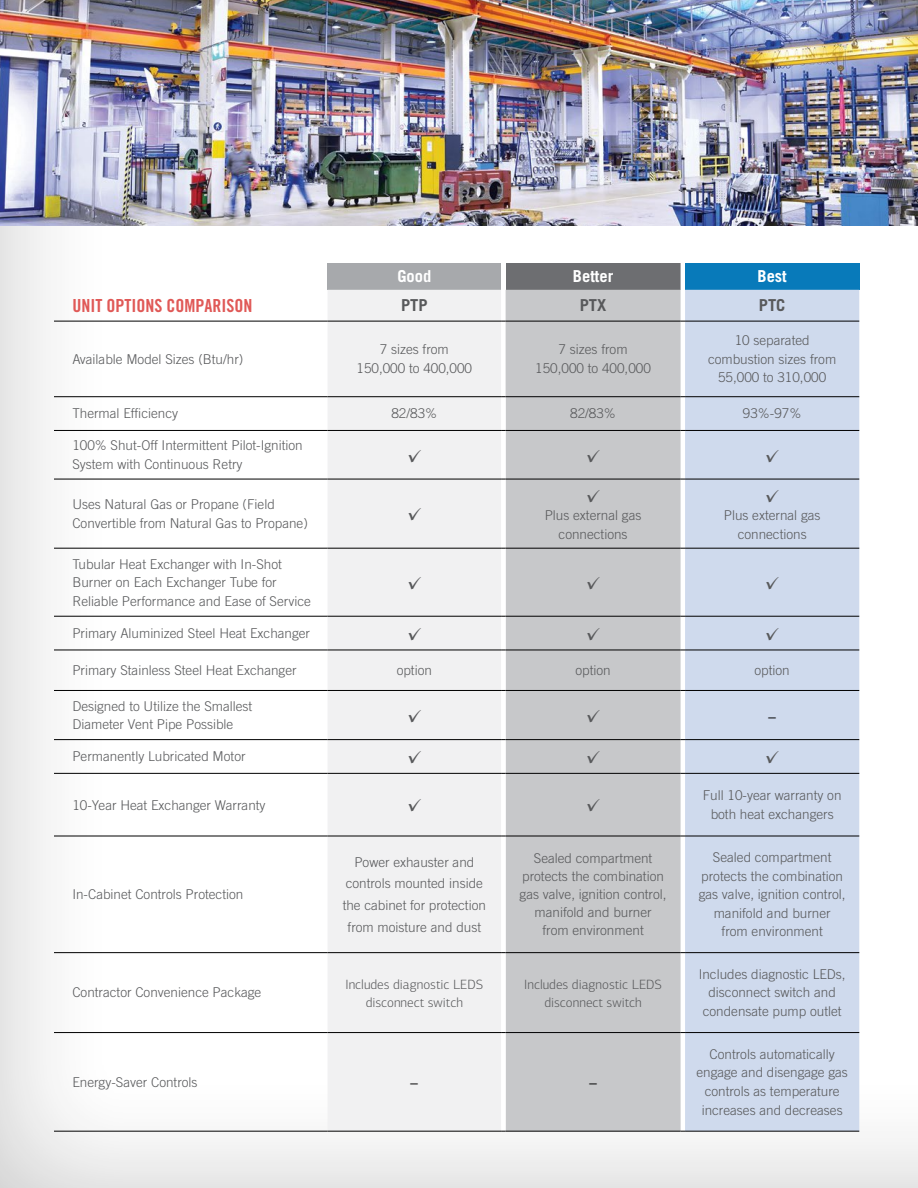
<style>
.page{position:relative;width:918px;height:1188px;background:#fff}
.page>*{position:absolute;margin:0;border:0;box-sizing:border-box;transform-origin:0 0}
.t1{font:18px "Trade Gothic LT Std Bd Cn 20";color:#e05957}
.t2{font:italic 900 18px "PF Centro Sans Pro";color:#58595b}
.t3{font:18px "Minion Pro";color:#000}
.t4{font:700 16.5px "Trade Gothic LT Std";color:#fff}
.t5{font:700 16.5px "Trade Gothic LT Std";color:#58595b}
.t6{font:300 13.5px/18.6px "Trade Gothic LT Std";color:#58595b;text-align:center}
.t7{font:300 13.5px/18px "PF Centro Sans Pro";color:#58595b;text-align:center}
</style>
<div class="page">
<div style="left:0;top:0;width:918px;height:1188px;background:#000;opacity:.24"></div>
<img style="left:0;top:0;width:918px;height:226px">
<div style="left:328px;top:263px;width:173px;height:27px;background:#a7a9ac"></div>
<div style="left:501px;top:263px;width:5px;height:27px;background:#fff"></div>
<div style="left:506px;top:263px;width:175px;height:27px;background:#6d6e71"></div>
<div style="left:685px;top:263px;width:174px;height:27px;background:#087aba"></div>
<div style="left:328px;top:290px;width:173px;height:841px;background:#f1f1f2"></div>
<div style="left:506px;top:290px;width:175px;height:841px;background:#c7c8ca"></div>
<div style="left:685px;top:290px;width:174px;height:841px;background:#cfdaed"></div>
<hr style="left:54px;top:321px;width:274px;height:1px;background:#000">
<hr style="left:328px;top:321px;width:173px;height:1px;background:#000">
<hr style="left:506px;top:321px;width:175px;height:1px;background:#000">
<hr style="left:685px;top:321px;width:174px;height:1px;background:#000">
<hr style="left:54px;top:396px;width:274px;height:1px;background:#000">
<hr style="left:328px;top:396px;width:173px;height:1px;background:#000">
<hr style="left:506px;top:396px;width:175px;height:1px;background:#000">
<hr style="left:685px;top:396px;width:174px;height:1px;background:#000">
<hr style="left:54px;top:430px;width:274px;height:1px;background:#000">
<hr style="left:328px;top:430px;width:173px;height:1px;background:#000">
<hr style="left:506px;top:430px;width:175px;height:1px;background:#000">
<hr style="left:685px;top:430px;width:174px;height:1px;background:#000">
<hr style="left:54px;top:479px;width:274px;height:1px;background:#000">
<hr style="left:328px;top:479px;width:173px;height:1px;background:#000">
<hr style="left:506px;top:479px;width:175px;height:1px;background:#000">
<hr style="left:685px;top:479px;width:174px;height:1px;background:#000">
<hr style="left:54px;top:548px;width:274px;height:1px;background:#000">
<hr style="left:328px;top:548px;width:173px;height:1px;background:#000">
<hr style="left:506px;top:548px;width:175px;height:1px;background:#000">
<hr style="left:685px;top:548px;width:174px;height:1px;background:#000">
<hr style="left:54px;top:616px;width:274px;height:1px;background:#000">
<hr style="left:328px;top:616px;width:173px;height:1px;background:#000">
<hr style="left:506px;top:616px;width:175px;height:1px;background:#000">
<hr style="left:685px;top:616px;width:174px;height:1px;background:#000">
<hr style="left:54px;top:650px;width:274px;height:1px;background:#000">
<hr style="left:328px;top:650px;width:173px;height:1px;background:#000">
<hr style="left:506px;top:650px;width:175px;height:1px;background:#000">
<hr style="left:685px;top:650px;width:174px;height:1px;background:#000">
<hr style="left:54px;top:690px;width:274px;height:1px;background:#000">
<hr style="left:328px;top:690px;width:173px;height:1px;background:#000">
<hr style="left:506px;top:690px;width:175px;height:1px;background:#000">
<hr style="left:685px;top:690px;width:174px;height:1px;background:#000">
<hr style="left:54px;top:739px;width:274px;height:1px;background:#000">
<hr style="left:328px;top:739px;width:173px;height:1px;background:#000">
<hr style="left:506px;top:739px;width:175px;height:1px;background:#000">
<hr style="left:685px;top:739px;width:174px;height:1px;background:#000">
<hr style="left:54px;top:773px;width:274px;height:1px;background:#000">
<hr style="left:328px;top:773px;width:173px;height:1px;background:#000">
<hr style="left:506px;top:773px;width:175px;height:1px;background:#000">
<hr style="left:685px;top:773px;width:174px;height:1px;background:#000">
<hr style="left:54px;top:836px;width:274px;height:1px;background:#000">
<hr style="left:328px;top:836px;width:173px;height:1px;background:#000">
<hr style="left:506px;top:836px;width:175px;height:1px;background:#000">
<hr style="left:685px;top:836px;width:174px;height:1px;background:#000">
<hr style="left:54px;top:952px;width:274px;height:1px;background:#000">
<hr style="left:328px;top:952px;width:173px;height:1px;background:#000">
<hr style="left:506px;top:952px;width:175px;height:1px;background:#000">
<hr style="left:685px;top:952px;width:174px;height:1px;background:#000">
<hr style="left:54px;top:1032px;width:274px;height:1px;background:#000">
<hr style="left:328px;top:1032px;width:173px;height:1px;background:#000">
<hr style="left:506px;top:1032px;width:175px;height:1px;background:#000">
<hr style="left:685px;top:1032px;width:174px;height:1px;background:#000">
<hr style="left:54px;top:1131px;width:274px;height:1px;background:#000">
<hr style="left:328px;top:1131px;width:173px;height:1px;background:#000">
<svg style="left:501px;top:290px;width:5px;height:842px"></svg>
<hr style="left:506px;top:1131px;width:175px;height:1px;background:#000">
<svg style="left:681px;top:263px;width:4px;height:869px"></svg>
<hr style="left:685px;top:1131px;width:174px;height:1px;background:#000">
<p class="t4" style="left:397px;top:266px;width:35px">Good</p>
<p class="t4" style="left:573px;top:266px;width:42px">Better</p>
<p class="t4" style="left:758px;top:266px;width:31px">Best</p>
<h1 class="t1" style="left:72px;top:295px;width:181px">UNIT OPTIONS COMPARISON</h1>
<p class="t5" style="left:401px;top:295px;width:28px">PTP</p>
<p class="t5" style="left:580px;top:295px;width:28px">PTX</p>
<p class="t5" style="left:759px;top:295px;width:28px">PTC</p>
<p class="t6" style="left:72px;top:350px;width:173px">Available Model Sizes (Btu/hr)</p>
<p class="t6" style="left:357px;top:340px;width:117px">7 sizes from<br>150,000 to 400,000</p>
<p class="t6" style="left:535px;top:340px;width:117px">7 sizes from<br>150,000 to 400,000</p>
<p class="t6" style="left:708px;top:331px;width:130px">10 separated combustion sizes from<br>55,000 to 310,000</p>
<p class="t6" style="left:72px;top:404px;width:107px">Thermal Efficiency</p>
<p class="t6" style="left:391px;top:404px;width:47px">82/83%</p>
<p class="t6" style="left:570px;top:404px;width:47px">82/83%</p>
<p class="t6" style="left:743px;top:404px;width:60px">93%-97%</p>
<p class="t6" style="left:72px;top:436px;width:232px;text-align:left">100% Shut-Off Intermittent Pilot-Ignition<br>System with Continuous Retry</p>
<h1 class="t2" style="left:407px;top:443px;width:15px">✓</h1>
<h1 class="t2" style="left:586px;top:443px;width:15px">✓</h1>
<h1 class="t2" style="left:765px;top:443px;width:15px">✓</h1>
<p class="t6" style="left:72px;top:495px;width:237px;text-align:left">Uses Natural Gas or Propane (Field<br>Convertible from Natural Gas to Propane)</p>
<h1 class="t2" style="left:407px;top:502px;width:15px">✓</h1>
<h1 class="t2" style="left:765px;top:484px;width:15px">✓</h1>
<p class="t6" style="left:724px;top:506px;width:98px">Plus external gas connections</p>
<h1 class="t2" style="left:586px;top:484px;width:15px">✓</h1>
<p class="t6" style="left:545px;top:506px;width:98px">Plus external gas connections</p>
<p class="t6" style="left:72px;top:554px;width:240px;text-align:left">Tubular Heat Exchanger with In-Shot<br>Burner on Each Exchanger Tube for<br>Reliable Performance and Ease of Service</p>
<h1 class="t2" style="left:407px;top:571px;width:15px">✓</h1>
<h1 class="t2" style="left:586px;top:571px;width:15px">✓</h1>
<h1 class="t2" style="left:765px;top:571px;width:15px">✓</h1>
<p class="t6" style="left:72px;top:624px;width:239px">Primary Aluminized Steel Heat Exchanger</p>
<h1 class="t2" style="left:407px;top:622px;width:15px">✓</h1>
<h1 class="t2" style="left:586px;top:622px;width:15px">✓</h1>
<h1 class="t2" style="left:765px;top:622px;width:15px">✓</h1>
<p class="t6" style="left:72px;top:661px;width:226px">Primary Stainless Steel Heat Exchanger</p>
<p class="t6" style="left:397px;top:661px;width:37px">option</p>
<p class="t6" style="left:575px;top:661px;width:37px">option</p>
<p class="t6" style="left:755px;top:661px;width:37px">option</p>
<p class="t6" style="left:72px;top:696px;width:182px;text-align:left">Designed to Utilize the Smallest<br>Diameter Vent Pipe Possible</p>
<h1 class="t2" style="left:407px;top:704px;width:15px">✓</h1>
<h1 class="t2" style="left:586px;top:704px;width:15px">✓</h1>
<h1 class="t3" style="left:768px;top:704px;width:11px">–</h1>
<p class="t6" style="left:72px;top:747px;width:175px">Permanently Lubricated Motor</p>
<h1 class="t2" style="left:407px;top:745px;width:15px">✓</h1>
<h1 class="t2" style="left:586px;top:745px;width:15px">✓</h1>
<h1 class="t2" style="left:765px;top:745px;width:15px">✓</h1>
<p class="t6" style="left:72px;top:795px;width:195px">10-Year Heat Exchanger Warranty</p>
<h1 class="t2" style="left:407px;top:793px;width:15px">✓</h1>
<h1 class="t2" style="left:586px;top:793px;width:15px">✓</h1>
<p class="t6" style="left:703px;top:786px;width:140px">Full 10-year warranty on both heat exchangers</p>
<p class="t6" style="left:72px;top:885px;width:173px">In-Cabinet Controls Protection</p>
<p class="t6" style="left:343px;top:851px;width:145px;line-height:21.6px">Power exhauster and controls mounted inside the cabinet for protection from moisture and dust</p>
<p class="t6" style="left:520px;top:849px;width:149px;line-height:18px">Sealed compartment protects the combination gas valve, ignition control, manifold and burner<br>from environment</p>
<p class="t6" style="left:699px;top:848px;width:149px">Sealed compartment protects the combination gas valve, ignition control, manifold and burner<br>from environment</p>
<p class="t6" style="left:72px;top:983px;width:191px">Contractor Convenience Package</p>
<p class="t7" style="left:345px;top:975px;width:139px">Includes diagnostic LEDS disconnect switch</p>
<p class="t7" style="left:524px;top:975px;width:139px">Includes diagnostic LEDS disconnect switch</p>
<p class="t6" style="left:699px;top:965px;width:149px">Includes diagnostic LEDs, disconnect switch and condensate pump outlet</p>
<p class="t6" style="left:72px;top:1072px;width:127px">Energy-Saver Controls</p>
<h1 class="t3" style="left:410px;top:1071px;width:11px">–</h1>
<h1 class="t3" style="left:588px;top:1071px;width:11px">–</h1>
<p class="t6" style="left:696px;top:1045px;width:153px">Controls automatically engage and disengage gas controls as temperature increases and decreases</p>
</div>
